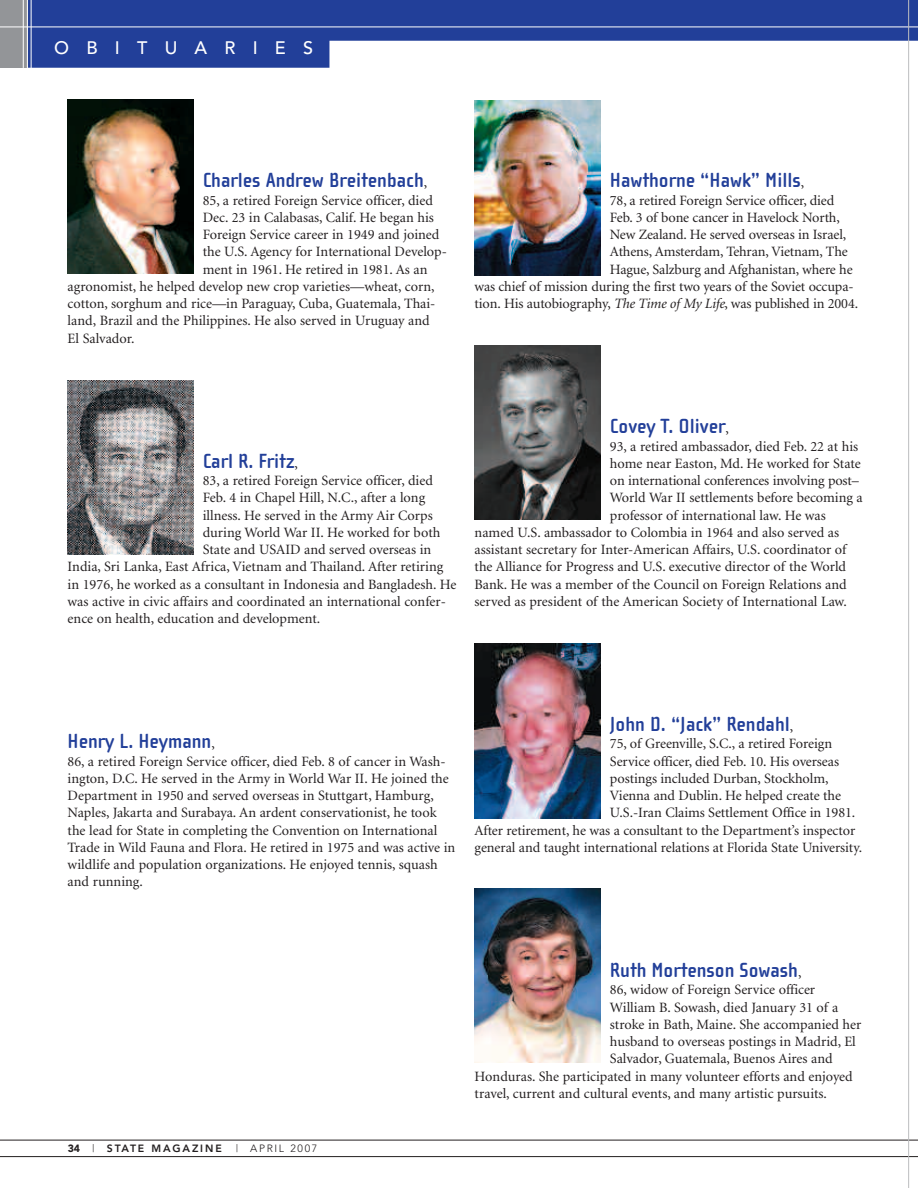
<style>
.page{position:relative;width:918px;height:1188px;background:#fff}
.page>*{position:absolute;margin:0;border:0;box-sizing:border-box;transform-origin:0 0}
.t1{font:700 21px "Cholla Sans";color:#223f99}
.t2{font:500 18px "Avenir";letter-spacing:.955em;color:#fff}
.t3{font:14.25px/17.2px "Minion";color:#231f20}
.t4{font:800 10.5px "Avenir";letter-spacing:.175em;color:#231f20;scale:.5 1}
.t5{font:300 10.5px "Avenir";letter-spacing:.155em;color:#231f20}
.s1{font-family:"Minion";font-weight:400;font-size:14.25px;color:#231f20}
.s2{font-style:italic}
.s3{font-weight:900}
.s4{font-weight:800}
</style>
<div class="page">
<hr style="left:0;top:1156px;width:918px;height:1px;background:#231f20">
<hr style="left:0;top:1140px;width:918px;height:1px;background:#231f20">
<svg style="left:28px;top:0;width:890px;height:68px;fill:#223f99"></svg>
<img style="left:68px;top:99px;width:126px;height:175px">
<img style="left:475px;top:101px;width:126px;height:174px">
<img style="left:475px;top:345px;width:126px;height:175px">
<img style="left:475px;top:644px;width:126px;height:174px">
<img style="left:68px;top:380px;width:126px;height:175px">
<img style="left:475px;top:888px;width:126px;height:175px">
<div style="left:0;top:0;width:27px;height:68px;background:#939598"></div>
<hr style="left:31px;top:0;width:1px;height:69px;background:#fff">
<hr style="left:23px;top:0;width:1px;height:68px;background:#fff">
<hr style="left:0;top:27px;width:918px;height:1px;background:#fff">
<hr style="left:908px;top:0;width:1px;height:1188px;background:#bcbdc0">
<p class="t2" style="left:54px;top:40px;width:260px">OBITUARIES</p>
<h1 class="t1" style="left:203px;top:168px;width:226px">Charles Andrew Breitenbach<span class="s1">,</span></h1>
<p class="t3" style="left:203px;top:192px;width:232px">85, a retired Foreign Service officer, died</p>
<p class="t3" style="left:203px;top:210px;width:233px">Dec. 23 in Calabasas, Calif. He began his</p>
<p class="t3" style="left:203px;top:227px;width:238px">Foreign Service career in 1949 and joined</p>
<p class="t3" style="left:203px;top:244px;width:246px">the U.S. Agency for International Develop-</p>
<p class="t3" style="left:203px;top:261px;width:226px">ment in 1961. He retired in 1981. As an</p>
<p class="t3" style="left:68px;top:279px;width:368px">agronomist, he helped develop new crop varieties—wheat, corn,</p>
<p class="t3" style="left:68px;top:296px;width:369px">cotton, sorghum and rice—in Paraguay, Cuba, Guatemala, Thai-</p>
<p class="t3" style="left:68px;top:313px;width:364px">land, Brazil and the Philippines. He also served in Uruguay and</p>
<p class="t3" style="left:68px;top:330px;width:68px">El Salvador.</p>
<h1 class="t1" style="left:610px;top:168px;width:196px">Hawthorne “Hawk” Mills<span class="s1">,</span></h1>
<p class="t3" style="left:610px;top:192px;width:226px">78, a retired Foreign Service officer, died</p>
<p class="t3" style="left:610px;top:210px;width:231px">Feb. 3 of bone cancer in Havelock North,</p>
<p class="t3" style="left:610px;top:227px;width:238px">New Zealand. He served overseas in Israel,</p>
<p class="t3" style="left:610px;top:244px;width:239px">Athens, Amsterdam, Tehran, Vietnam, The</p>
<p class="t3" style="left:610px;top:261px;width:244px">Hague, Salzburg and Afghanistan, where he</p>
<p class="t3" style="left:475px;top:279px;width:381px">was chief of mission during the first two years of the Soviet occupa-</p>
<p class="t3" style="left:475px;top:296px;width:385px">tion. His autobiography, <span class="s2">The Time of My Life</span>, was published in 2004.</p>
<h1 class="t1" style="left:203px;top:448px;width:97px">Carl R. Fritz<span class="s1">,</span></h1>
<p class="t3" style="left:203px;top:473px;width:232px">83, a retired Foreign Service officer, died</p>
<p class="t3" style="left:203px;top:490px;width:224px">Feb. 4 in Chapel Hill, N.C., after a long</p>
<p class="t3" style="left:203px;top:507px;width:232px">illness. He served in the Army Air Corps</p>
<p class="t3" style="left:203px;top:525px;width:239px">during World War II. He worked for both</p>
<p class="t3" style="left:203px;top:542px;width:230px">State and USAID and served overseas in</p>
<p class="t3" style="left:68px;top:559px;width:377px">India, Sri Lanka, East Africa, Vietnam and Thailand. After retiring</p>
<p class="t3" style="left:68px;top:576px;width:390px">in 1976, he worked as a consultant in Indonesia and Bangladesh. He</p>
<p class="t3" style="left:68px;top:594px;width:380px">was active in civic affairs and coordinated an international confer-</p>
<p class="t3" style="left:68px;top:611px;width:254px">ence on health, education and development.</p>
<h1 class="t1" style="left:610px;top:414px;width:120px">Covey T. Oliver<span class="s1">,</span></h1>
<p class="t3" style="left:610px;top:438px;width:250px">93, a retired ambassador, died Feb. 22 at his</p>
<p class="t3" style="left:610px;top:456px;width:252px">home near Easton, Md. He worked for State</p>
<p class="t3" style="left:610px;top:473px;width:251px">on international conferences involving post–</p>
<p class="t3" style="left:610px;top:490px;width:254px">World War II settlements before becoming a</p>
<p class="t3" style="left:610px;top:507px;width:217px">professor of international law. He was</p>
<p class="t3" style="left:475px;top:525px;width:366px">named U.S. ambassador to Colombia in 1964 and also served as</p>
<p class="t3" style="left:475px;top:542px;width:373px">assistant secretary for Inter-American Affairs, U.S. coordinator of</p>
<p class="t3" style="left:475px;top:559px;width:373px">the Alliance for Progress and U.S. executive director of the World</p>
<p class="t3" style="left:475px;top:576px;width:374px">Bank. He was a member of the Council on Foreign Relations and</p>
<p class="t3" style="left:475px;top:594px;width:374px">served as president of the American Society of International Law.</p>
<h1 class="t1" style="left:68px;top:729px;width:149px">Henry L. Heymann<span class="s1">,</span></h1>
<p class="t3" style="left:68px;top:753px;width:389px">86, a retired Foreign Service officer, died Feb. 8 of cancer in Wash&shy;ington, D.C. He served in the Army in World War II. He joined the Department in 1950 and served overseas in Stuttgart, Hamburg, Naples, Jakarta and Surabaya. An ardent conservationist, he took the lead for State in completing the Convention on International Trade in Wild Fauna and Flora. He retired in 1975 and was active in wildlife and population organizations. He enjoyed tennis, squash and running.</p>
<h1 class="t1" style="left:610px;top:712px;width:185px">John D. “Jack” Rendahl<span class="s1">,</span></h1>
<p class="t3" style="left:610px;top:736px;width:224px">75, of Greenville, S.C., a retired Foreign</p>
<p class="t3" style="left:610px;top:753px;width:231px">Service officer, died Feb. 10. His overseas</p>
<p class="t3" style="left:610px;top:771px;width:220px">postings included Durban, Stockholm,</p>
<p class="t3" style="left:610px;top:788px;width:233px">Vienna and Dublin. He helped create the</p>
<p class="t3" style="left:610px;top:805px;width:247px">U.S.-Iran Claims Settlement Office in 1981.</p>
<p class="t3" style="left:475px;top:822px;width:382px">After retirement, he was a consultant to the Department’s inspector</p>
<p class="t3" style="left:475px;top:840px;width:389px">general and taught international relations at Florida State University.</p>
<p class="t4" style="left:68px;top:1144px;width:310px"><span class="s3">34</span> | STATE MAGAZINE</p>
<p class="t5" style="left:236px;top:1144px;width:82px"><span class="s4">|</span> APRIL 2007</p>
<h1 class="t1" style="left:610px;top:958px;width:193px">Ruth Mortenson Sowash<span class="s1">,</span></h1>
<p class="t3" style="left:610px;top:982px;width:207px">86, widow of Foreign Service officer</p>
<p class="t3" style="left:610px;top:999px;width:230px">William B. Sowash, died January 31 of a</p>
<p class="t3" style="left:610px;top:1017px;width:253px">stroke in Bath, Maine. She accompanied her</p>
<p class="t3" style="left:610px;top:1034px;width:247px">husband to overseas postings in Madrid, El</p>
<p class="t3" style="left:610px;top:1051px;width:224px">Salvador, Guatemala, Buenos Aires and</p>
<p class="t3" style="left:475px;top:1068px;width:380px">Honduras. She participated in many volunteer efforts and enjoyed</p>
<p class="t3" style="left:475px;top:1086px;width:354px">travel, current and cultural events, and many artistic pursuits.</p>
</div>
